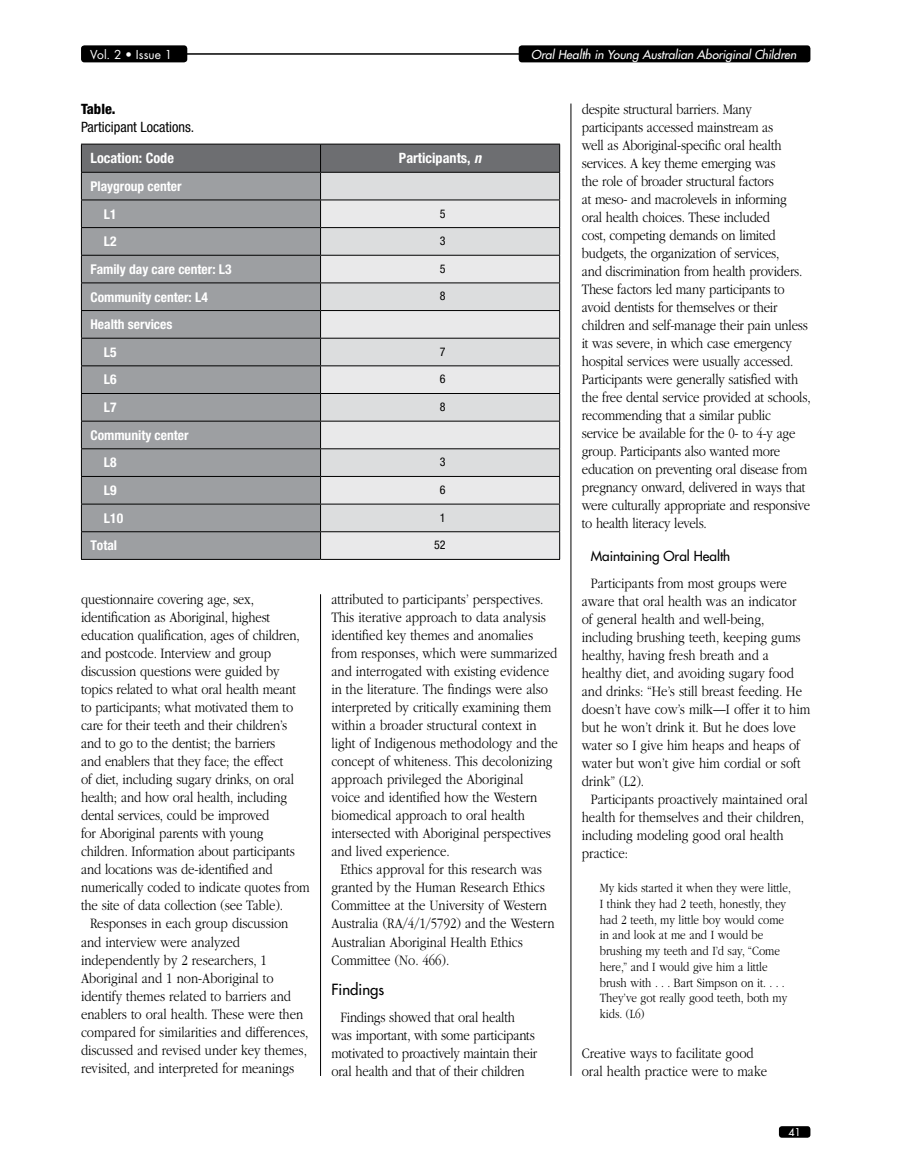
<style>
.page{position:relative;width:905px;height:1175px;background:#fff}
.page>*{position:absolute;margin:0;border:0;box-sizing:border-box;transform-origin:0 0}
.t1{font:300 15px/18px "ITC Garamond Std";letter-spacing:-.01em;color:#000;scale:.85 1}
.t2{font:500 15px "Futura Std";color:#000}
.t3{font:700 condensed 14.25px "Helvetica Neue LT Std";color:#fff}
.t4{font:condensed 14.25px "Helvetica Neue LT Std";color:#000}
.t5{font:800 condensed 14.25px "Helvetica Neue LT Std";color:#000}
.t6{font:700 condensed 13.5px/27.6px "Helvetica Neue LT Std";color:#fff}
.t7{font:500 13.5px "Futura Std";color:#000}
.t8{font:300 13.2px/15.8px "ITC Garamond Std";color:#000;scale:.85 1}
.t9{font:italic 500 12px "Futura Std";color:#fff}
.t10{font:12px "Futura Std";letter-spacing:.01em;color:#fff}
.t11{font:condensed 12px "Helvetica Neue LT Std";color:#000}
.t12{font:500 10.5px "Futura Std";color:#fff}
.s1{font-style:italic}
</style>
<div class="page">
<hr style="left:86px;top:53px;width:720px;height:2px;background:#000">
<div style="left:81px;top:45px;width:106px;height:17px;background:#000;border-radius:3px"></div>
<div style="left:518px;top:45px;width:292px;height:17px;background:#000;border-radius:3px"></div>
<div style="left:778px;top:1126px;width:32px;height:11px;background:#000;border-radius:3px"></div>
<hr style="left:570px;top:104px;width:1px;height:972px;background:#000">
<hr style="left:320px;top:594px;width:1px;height:482px;background:#000">
<hr style="left:81px;top:559px;width:239px;height:1px;background:#000">
<svg style="left:81px;top:144px;width:479px;height:415px;background:#b2b3b5"></svg>
<hr style="left:320px;top:559px;width:240px;height:1px;background:#000">
<p class="t10" style="left:90px;top:47px;width:84px">Vol. 2 • Issue 1</p>
<p class="t9" style="left:531px;top:47px;width:267px">Oral Health in Young Australian Aboriginal Children</p>
<p class="t5" style="left:81px;top:100px;width:36px">Table.</p>
<p class="t4" style="left:81px;top:118px;width:115px">Participant Locations.</p>
<p class="t3" style="left:90px;top:150px;width:85px">Location: Code</p>
<p class="t3" style="left:399px;top:150px;width:84px">Participants, <span class="s1">n</span></p>
<p class="t6" style="left:104px;top:172px;width:79px;text-indent:-14px">Playgroup center<br>L1</p>
<p class="t11" style="left:440px;top:206px;width:7px">5</p>
<p class="t6" style="left:104px;top:227px;width:14px">L2</p>
<p class="t11" style="left:440px;top:234px;width:7px">3</p>
<p class="t6" style="left:90px;top:255px;width:143px">Family day care center: L3</p>
<p class="t11" style="left:440px;top:262px;width:7px">5</p>
<p class="t6" style="left:90px;top:283px;width:119px">Community center: L4</p>
<p class="t11" style="left:440px;top:289px;width:7px">8</p>
<p class="t6" style="left:104px;top:310px;width:70px;text-indent:-14px">Health services<br>L5</p>
<p class="t11" style="left:440px;top:344px;width:7px">7</p>
<p class="t6" style="left:104px;top:366px;width:14px">L6</p>
<p class="t11" style="left:440px;top:372px;width:7px">6</p>
<p class="t6" style="left:104px;top:393px;width:14px">L7</p>
<p class="t11" style="left:440px;top:400px;width:7px">8</p>
<p class="t6" style="left:104px;top:421px;width:86px;text-indent:-14px">Community center<br>L8</p>
<p class="t11" style="left:440px;top:455px;width:7px">3</p>
<p class="t6" style="left:104px;top:476px;width:14px">L9</p>
<p class="t11" style="left:440px;top:483px;width:7px">6</p>
<p class="t6" style="left:104px;top:504px;width:21px">L10</p>
<p class="t11" style="left:440px;top:510px;width:7px">1</p>
<p class="t6" style="left:90px;top:531px;width:28px">Total</p>
<p class="t11" style="left:434px;top:538px;width:13px">52</p>
<p class="t1" style="left:81px;top:591px;width:270px">questionnaire covering age, sex, identification as Aboriginal, highest education qualification, ages of children, and postcode. Interview and group discussion questions were guided by topics related to what oral health meant to participants; what motivated them to care for their teeth and their children’s and to go to the dentist; the barriers<br>and enablers that they face; the effect<br>of diet, including sugary drinks, on oral health; and how oral health, including dental services, could be improved<br>for Aboriginal parents with young children. Information about participants and locations was de-identified and numerically coded to indicate quotes from the site of data collection (see Table).</p>
<p class="t1" style="left:81px;top:915px;width:269px;text-indent:9px">Responses in each group discussion and interview were analyzed independently by 2 researchers, 1<br>Aboriginal and 1 non-Aboriginal to identify themes related to barriers and enablers to oral health. These were then compared for similarities and differences, discussed and revised under key themes, revisited, and interpreted for meanings</p>
<p class="t1" style="left:331px;top:591px;width:268px">attributed to participants’ perspectives.<br>This iterative approach to data analysis identified key themes and anomalies from responses, which were summarized and interrogated with existing evidence in the literature. The findings were also interpreted by critically examining them within a broader structural context in light of Indigenous methodology and the concept of whiteness. This decolonizing approach privileged the Aboriginal<br>voice and identified how the Western biomedical approach to oral health intersected with Aboriginal perspectives and lived experience.</p>
<p class="t1" style="left:331px;top:861px;width:264px;text-indent:9px">Ethics approval for this research was granted by the Human Research Ethics Committee at the University of Western Australia (RA/4/1/5792) and the Western Australian Aboriginal Health Ethics Committee (No. 466).</p>
<p class="t2" style="left:331px;top:979px;width:54px">Findings</p>
<p class="t1" style="left:331px;top:1008px;width:243px;text-indent:9px">Findings showed that oral health was important, with some participants motivated to proactively maintain their oral health and that of their children</p>
<p class="t1" style="left:581px;top:101px;width:271px">despite structural barriers. Many participants accessed mainstream as<br>well as Aboriginal-specific oral health services. A key theme emerging was<br>the role of broader structural factors<br>at meso- and macrolevels in informing oral health choices. These included<br>cost, competing demands on limited budgets, the organization of services,<br>and discrimination from health providers.<br>These factors led many participants to avoid dentists for themselves or their children and self-manage their pain unless it was severe, in which case emergency hospital services were usually accessed.<br>Participants were generally satisfied with the free dental service provided at schools, recommending that a similar public service be available for the 0- to 4-y age group. Participants also wanted more education on preventing oral disease from pregnancy onward, delivered in ways that were culturally appropriate and responsive to health literacy levels.</p>
<p class="t7" style="left:591px;top:548px;width:141px">Maintaining Oral Health</p>
<p class="t1" style="left:581px;top:575px;width:270px;text-indent:9px">Participants from most groups were aware that oral health was an indicator of general health and well-being, including brushing teeth, keeping gums healthy, having fresh breath and a healthy diet, and avoiding sugary food and drinks: “He’s still breast feeding. He doesn’t have cow’s milk—I offer it to him but he won’t drink it. But he does love water so I give him heaps and heaps of water but won’t give him cordial or soft drink” (L2).</p>
<p class="t1" style="left:581px;top:791px;width:267px;text-indent:9px">Participants proactively maintained oral health for themselves and their children, including modeling good oral health practice:</p>
<p class="t8" style="left:600px;top:880px;width:226px">My kids started it when they were little, I think they had 2 teeth, honestly, they had 2 teeth, my little boy would come in and look at me and I would be brushing my teeth and I’d say, “Come here,” and I would give him a little brush with . . . Bart Simpson on it. . . .<br>They’ve got really good teeth, both my kids. (L6)</p>
<p class="t1" style="left:582px;top:1044px;width:219px">Creative ways to facilitate good oral health practice were to make</p>
<p class="t12" style="left:788px;top:1125px;width:14px">41</p>
</div>
